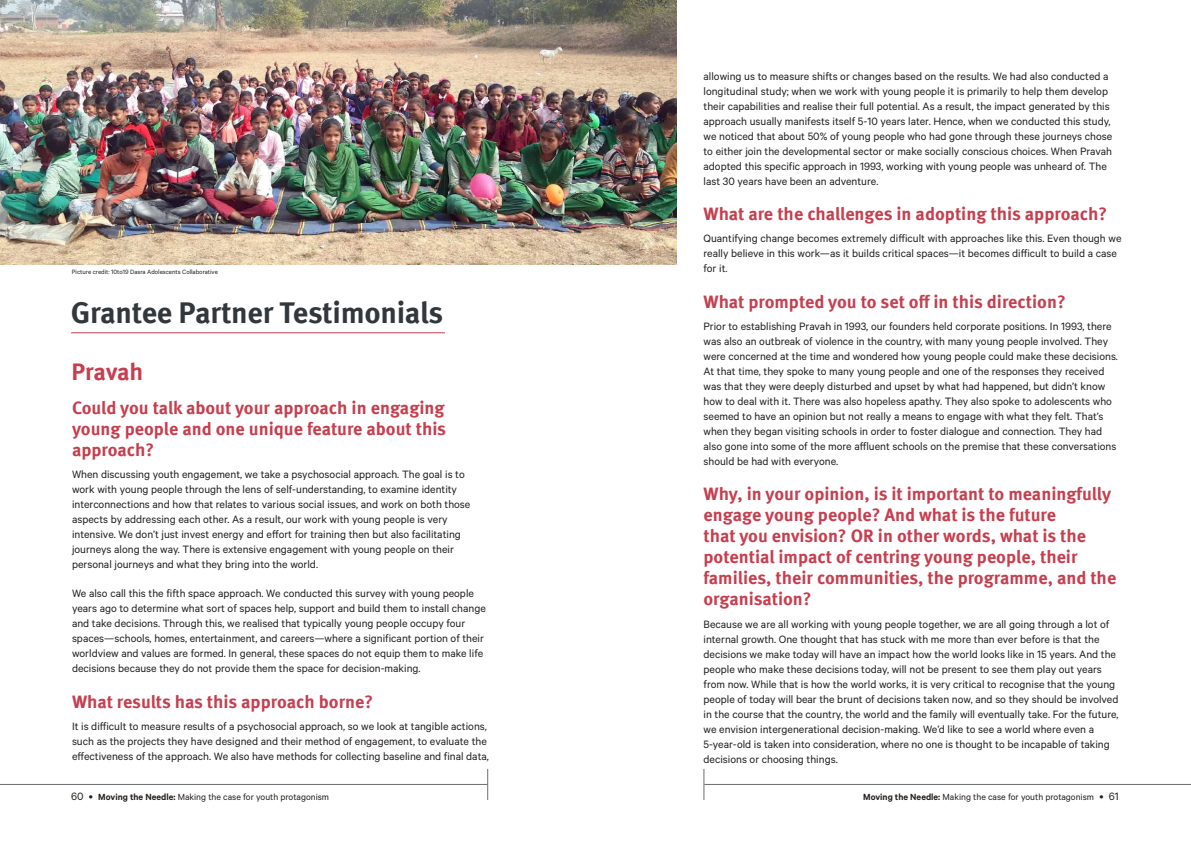
<style>
.page{position:relative;width:1191px;height:842px;background:#fff}
.page>*{position:absolute;margin:0;border:0;box-sizing:border-box;transform-origin:0 0}
.t1{font:700 30px "Meta Pro";letter-spacing:-.01em;color:#32373b}
.t2{font:700 24px "Meta Pro";letter-spacing:-.01em;color:#c73e4e}
.t3{font:700 18px/21px "Meta Pro";color:#c73e4e;text-align:justify}
.t4{font:12px/15px "Calibre";color:#231f20}
.t5{font:10px "Calibre";color:#231f20}
.t6{font:7px "Calibre";color:#231f20}
.s1{font-size:12px}
.s2{font-weight:600}
</style>
<div class="page">
<img style="left:0;top:0;width:676px;height:264px">
<hr style="left:71px;top:332px;width:374px;height:1px;background:#c73e4e">
<hr style="left:0;top:784px;width:487px;height:1px;background:#6c6d70">
<hr style="left:487px;top:769px;width:1px;height:31px;background:#6c6d70">
<hr style="left:703px;top:769px;width:1px;height:31px;background:#6c6d70">
<hr style="left:704px;top:784px;width:487px;height:1px;background:#6c6d70">
<p class="t6" style="left:72px;top:267px;width:148px">Picture credit: 10to19 Dasra Adolescents Collaborative</p>
<h1 class="t1" style="left:71px;top:289px;width:374px">Grantee Partner Testimonials</h1>
<h2 class="t2" style="left:71px;top:353px;width:73px">Pravah</h2>
<h3 class="t3" style="left:72px;top:396px;width:375px">Could you talk about your approach in engaging young people and one unique feature about this approach?</h3>
<p class="t4" style="left:72px;top:466px;width:400px">When discussing youth engagement, we take a psychosocial approach. The goal is to work with young people through the lens of self-understanding, to examine identity interconnections and how that relates to various social issues, and work on both those aspects by addressing each other. As a result, our work with young people is very intensive. We don’t just invest energy and effort for training then but also facilitating journeys along the way. There is extensive engagement with young people on their personal journeys and what they bring into the world.</p>
<p class="t4" style="left:72px;top:586px;width:415px">We also call this the fifth space approach. We conducted this survey with young people years ago to determine what sort of spaces help, support and build them to install change and take decisions. Through this, we realised that typically young people occupy four spaces—schools, homes, entertainment, and careers—where a significant portion of their worldview and values are formed. In general, these spaces do not equip them to make life decisions because they do not provide them the space for decision-making.</p>
<h3 class="t3" style="left:72px;top:690px;width:302px">What results has this approach borne?</h3>
<p class="t4" style="left:72px;top:718px;width:418px">It is difficult to measure results of a psychosocial approach, so we look at tangible actions, such as the projects they have designed and their method of engagement, to evaluate the effectiveness of the approach. We also have methods for collecting baseline and final data,</p>
<p class="t4" style="left:703px;top:68px;width:410px">allowing us to measure shifts or changes based on the results. We had also conducted a longitudinal study; when we work with young people it is primarily to help them develop their capabilities and realise their full potential. As a result, the impact generated by this approach usually manifests itself 5-10 years later. Hence, when we conducted this study, we noticed that about 50% of young people who had gone through these journeys chose to either join the developmental sector or make socially conscious choices. When Pravah adopted this specific approach in 1993, working with young people was unheard of. The last 30 years have been an adventure.</p>
<h3 class="t3" style="left:703px;top:202px;width:405px">What are the challenges in adopting this approach?</h3>
<p class="t4" style="left:703px;top:231px;width:419px">Quantifying change becomes extremely difficult with approaches like this. Even though we really believe in this work—as it builds critical spaces—it becomes difficult to build a case for it.</p>
<h3 class="t3" style="left:703px;top:290px;width:364px">What prompted you to set off in this direction?</h3>
<p class="t4" style="left:703px;top:318px;width:416px">Prior to establishing Pravah in 1993, our founders held corporate positions. In 1993, there was also an outbreak of violence in the country, with many young people involved. They were concerned at the time and wondered how young people could make these decisions.<br>At that time, they spoke to many young people and one of the responses they received was that they were deeply disturbed and upset by what had happened, but didn’t know how to deal with it. There was also hopeless apathy. They also spoke to adolescents who seemed to have an opinion but not really a means to engage with what they felt. That’s when they began visiting schools in order to foster dialogue and connection. They had also gone into some of the more affluent schools on the premise that these conversations should be had with everyone.</p>
<p class="t3" style="left:703px;top:483px;width:414px;text-align:left">Why, in your opinion, is it important to meaningfully engage young people? And what is the future<br>that you envision? OR in other words, what is the potential impact of centring young people, their families, their communities, the programme, and the organisation?</p>
<p class="t4" style="left:703px;top:616px;width:416px">Because we are all working with young people together, we are all going through a lot of internal growth. One thought that has stuck with me more than ever before is that the decisions we make today will have an impact how the world looks like in 15 years. And the people who make these decisions today, will not be present to see them play out years from now. While that is how the world works, it is very critical to recognise that the young people of today will bear the brunt of decisions taken now, and so they should be involved in the course that the country, the world and the family will eventually take. For the future, we envision intergenerational decision-making. We’d like to see a world where even a 5-year-old is taken into consideration, where no one is thought to be incapable of taking decisions or choosing things.</p>
<p class="t5" style="left:71px;top:791px;width:259px"><span class="s1">60 •</span> <span class="s2">Moving the Needle:</span> Making the case for youth protagonism</p>
<p class="t5" style="left:863px;top:791px;width:257px"><span class="s2">Moving the Needle:</span> Making the case for youth protagonism <span class="s1">• 61</span></p>
</div>
